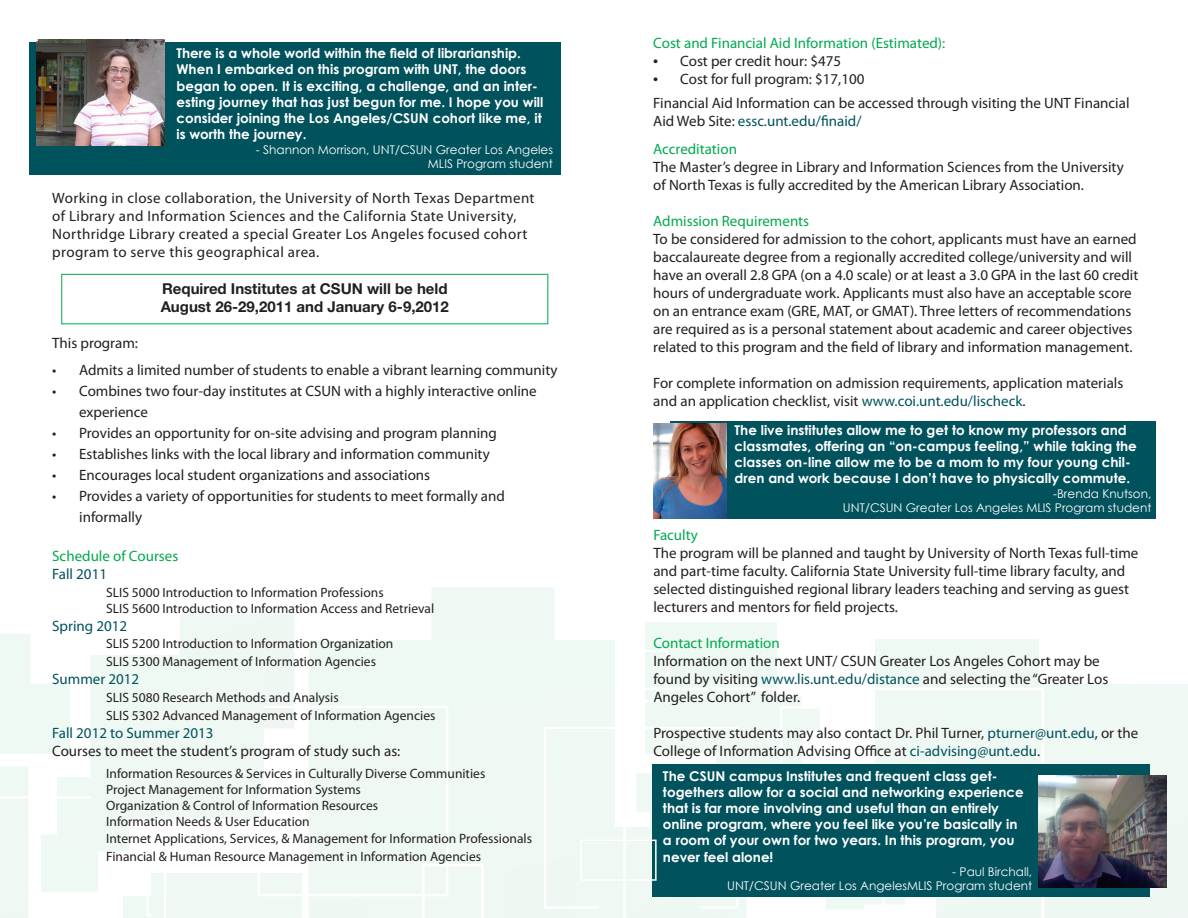
<style>
.page{position:relative;width:1188px;height:918px;background:#fff}
.page>*{position:absolute;margin:0;border:0;box-sizing:border-box;transform-origin:0 0}
.Text_Paragraphs{font:15px/18px "Myriad Pro";color:#231f20}
.Text_Paragraphs-2{font:15px/18px "Myriad Pro";letter-spacing:.025em;color:#231f20}
.t1{font:15px "Myriad Pro";color:#00a94e}
.Text_Paragraphs-3{font:700 15px "Helvetica Neue LT Std";color:#231f20}
.t2{font:15px "Myriad Pro";color:#00525d}
.t3{font:700 13.5px/16.2px "Century Gothic";color:#fff}
.t4{font:13.5px "Myriad Pro";color:#231f20}
.t5{font:12px "Century Gothic";color:#fff}
.s1{font-size:18px}
.s2{color:#00525d}
</style>
<div class="page">
<div style="left:309px;top:640px;width:53px;height:278px;background:#eff8f3"></div>
<div style="left:152px;top:874px;width:149px;height:44px;background:#eff8f3"></div>
<div style="left:875px;top:640px;width:163px;height:144px;background:#eff8f3"></div>
<svg style="left:1028px;top:639px;width:160px;height:46px"></svg>
<div style="left:936px;top:685px;width:252px;height:233px;background:#eff8f3"></div>
<svg style="left:0;top:614px;width:294px;height:304px"></svg>
<svg style="left:905px;top:688px;width:139px;height:230px"></svg>
<svg style="left:362px;top:588px;width:543px;height:330px"></svg>
<div style="left:30px;top:42px;width:531px;height:132px;background:#00525d"></div>
<div style="left:652px;top:764px;width:498px;height:133px;background:#00525d"></div>
<div style="left:580px;top:840px;width:77px;height:41px;border:2px solid #fff"></div>
<div style="left:670px;top:421px;width:486px;height:97px;background:#00525d"></div>
<img style="left:653px;top:424px;width:74px;height:95px">
<img style="left:1039px;top:776px;width:127px;height:112px">
<img style="left:37px;top:39px;width:128px;height:107px">
<div style="left:61px;top:274px;width:487px;height:50px;border:1px solid #00a94e"></div>
<p class="t3" style="left:176px;top:45px;width:368px">There is a whole world within the field of librarianship.<br>When I embarked on this program with UNT, the doors began to open. It is exciting, a challenge, and an inter&shy;esting journey that has just begun for me. I hope you will consider joining the Los Angeles/CSUN cohort like me, it is worth the journey.</p>
<p class="t5" style="left:256px;top:141px;width:299px">- Shannon Morrison, UNT/CSUN Greater Los Angeles</p>
<p class="t5" style="left:428px;top:155px;width:127px">MLIS Program student</p>
<p class="Text_Paragraphs-2" style="left:52px;top:188px;width:484px">Working in close collaboration, the University of North Texas Department of Library and Information Sciences and the California State University, Northridge Library created a special Greater Los Angeles focused cohort program to serve this geographical area.</p>
<p class="Text_Paragraphs-3" style="left:162px;top:279px;width:287px">Required Institutes at CSUN will be held</p>
<p class="Text_Paragraphs-3" style="left:161px;top:297px;width:290px">August 26-29,2011 and January 6-9,2012</p>
<p class="Text_Paragraphs" style="left:52px;top:334px;width:87px">This program:</p>
<p class="Text_Paragraphs" style="left:52px;top:361px;width:507px">• Admits a limited number of students to enable a vibrant learning community</p>
<p class="Text_Paragraphs" style="left:79px;top:380px;width:459px;line-height:21px;text-indent:-27px">• Combines two four-day institutes at CSUN with a highly interactive online experience</p>
<p class="Text_Paragraphs" style="left:52px;top:424px;width:446px">• Provides an opportunity for on-site advising and program planning</p>
<p class="Text_Paragraphs" style="left:52px;top:445px;width:439px">• Establishes links with the local library and information community</p>
<p class="Text_Paragraphs" style="left:52px;top:466px;width:380px">• Encourages local student organizations and associations</p>
<p class="Text_Paragraphs" style="left:79px;top:485px;width:427px;line-height:21px;text-indent:-27px">• Provides a variety of opportunities for students to meet formally and informally</p>
<p class="t1" style="left:52px;top:547px;width:128px">Schedule of Courses</p>
<p class="t2" style="left:52px;top:565px;width:56px">Fall 2011</p>
<p class="t4" style="left:106px;top:584px;width:279px">SLIS 5000 Introduction to Information Professions</p>
<p class="t4" style="left:106px;top:600px;width:330px">SLIS 5600 Introduction to Information Access and Retrieval</p>
<p class="t2" style="left:52px;top:617px;width:77px">Spring 2012</p>
<p class="t4" style="left:106px;top:635px;width:289px">SLIS 5200 Introduction to Information Organization</p>
<p class="t4" style="left:106px;top:653px;width:271px">SLIS 5300 Management of Information Agencies</p>
<p class="t2" style="left:52px;top:669px;width:89px">Summer 2012</p>
<p class="t4" style="left:106px;top:689px;width:234px">SLIS 5080 Research Methods and Analysis</p>
<p class="t4" style="left:106px;top:707px;width:331px">SLIS 5302 Advanced Management of Information Agencies</p>
<p class="t2" style="left:52px;top:723px;width:163px">Fall 2012 to Summer 2013</p>
<p class="Text_Paragraphs" style="left:52px;top:741px;width:350px">Courses to meet the student’s program of study such as:</p>
<p class="t4" style="left:106px;top:765px;width:381px">Information Resources &amp; Services in Culturally Diverse Communities</p>
<p class="t4" style="left:106px;top:781px;width:256px">Project Management for Information Systems</p>
<p class="t4" style="left:106px;top:797px;width:274px">Organization &amp; Control of Information Resources</p>
<p class="t4" style="left:106px;top:813px;width:205px">Information Needs &amp; User Education</p>
<p class="t4" style="left:106px;top:830px;width:427px">Internet Applications, Services, &amp; Management for Information Professionals</p>
<p class="t4" style="left:106px;top:848px;width:377px">Financial &amp; Human Resource Management in Information Agencies</p>
<p class="t1" style="left:653px;top:33px;width:294px">Cost and Financial Aid Information (Estimated):</p>
<p class="Text_Paragraphs" style="left:653px;top:51px;width:190px"><span class="s1">•</span> Cost per credit hour: $475</p>
<p class="Text_Paragraphs" style="left:653px;top:69px;width:213px"><span class="s1">•</span> Cost for full program: $17,100</p>
<p class="Text_Paragraphs" style="left:653px;top:93px;width:478px">Financial Aid Information can be accessed through visiting the UNT Financial<br>Aid Web Site: <span class="s2">essc.unt.edu/finaid/</span></p>
<p class="t1" style="left:653px;top:140px;width:85px">Accreditation</p>
<p class="Text_Paragraphs" style="left:653px;top:158px;width:472px">The Master’s degree in Library and Information Sciences from the University of North Texas is fully accredited by the American Library Association.</p>
<p class="t1" style="left:653px;top:212px;width:157px">Admission Requirements</p>
<p class="Text_Paragraphs" style="left:653px;top:230px;width:487px">To be considered for admission to the cohort, applicants must have an earned baccalaureate degree from a regionally accredited college/university and will have an overall 2.8 GPA (on a 4.0 scale) or at least a 3.0 GPA in the last 60 credit hours of undergraduate work. Applicants must also have an acceptable score on an entrance exam (GRE, MAT, or GMAT). Three letters of recommendations are required as is a personal statement about academic and career objectives related to this program and the field of library and information management.</p>
<p class="Text_Paragraphs" style="left:653px;top:374px;width:472px">For complete information on admission requirements, application materials and an application checklist, visit <span class="s2">www.coi.unt.edu/lischeck</span>.</p>
<p class="t3" style="left:735px;top:421px;width:404px">The live institutes allow me to get to know my professors and classmates, offering an “on-campus feeling,” while taking the classes on-line allow me to be a mom to my four young chil&shy;dren and work because I don’t have to physically commute.</p>
<p class="t5" style="left:1053px;top:485px;width:100px">-Brenda Knutson,</p>
<p class="t5" style="left:843px;top:499px;width:310px">UNT/CSUN Greater Los Angeles MLIS Program student</p>
<p class="t1" style="left:653px;top:526px;width:46px">Faculty</p>
<p class="Text_Paragraphs" style="left:653px;top:544px;width:487px">The program will be planned and taught by University of North Texas full-time and part-time faculty. California State University full-time library faculty, and selected distinguished regional library leaders teaching and serving as guest lecturers and mentors for field projects.</p>
<p class="t1" style="left:653px;top:634px;width:128px">Contact Information</p>
<p class="Text_Paragraphs" style="left:653px;top:652px;width:456px">Information on the next UNT/ CSUN Greater Los Angeles Cohort may be found by visiting <span class="s2">www.lis.unt.edu/distance</span> and selecting the “Greater Los<br>Angeles Cohort” folder.</p>
<p class="Text_Paragraphs" style="left:653px;top:724px;width:486px">Prospective students may also contact Dr. Phil Turner, <span class="s2">pturner@unt.edu</span>, or the<br>College of Information Advising Office at <span class="s2">ci-advising@unt.edu</span>.</p>
<p class="t3" style="left:663px;top:767px;width:362px">The CSUN campus Institutes and frequent class get&shy;togethers allow for a social and networking experience that is far more involving and useful than an entirely online program, where you feel like you’re basically in a room of your own for two years. In this program, you never feel alone!</p>
<p class="t5" style="left:952px;top:863px;width:81px">- Paul Birchall,</p>
<p class="t5" style="left:727px;top:878px;width:307px">UNT/CSUN Greater Los AngelesMLIS Program student</p>
</div>
